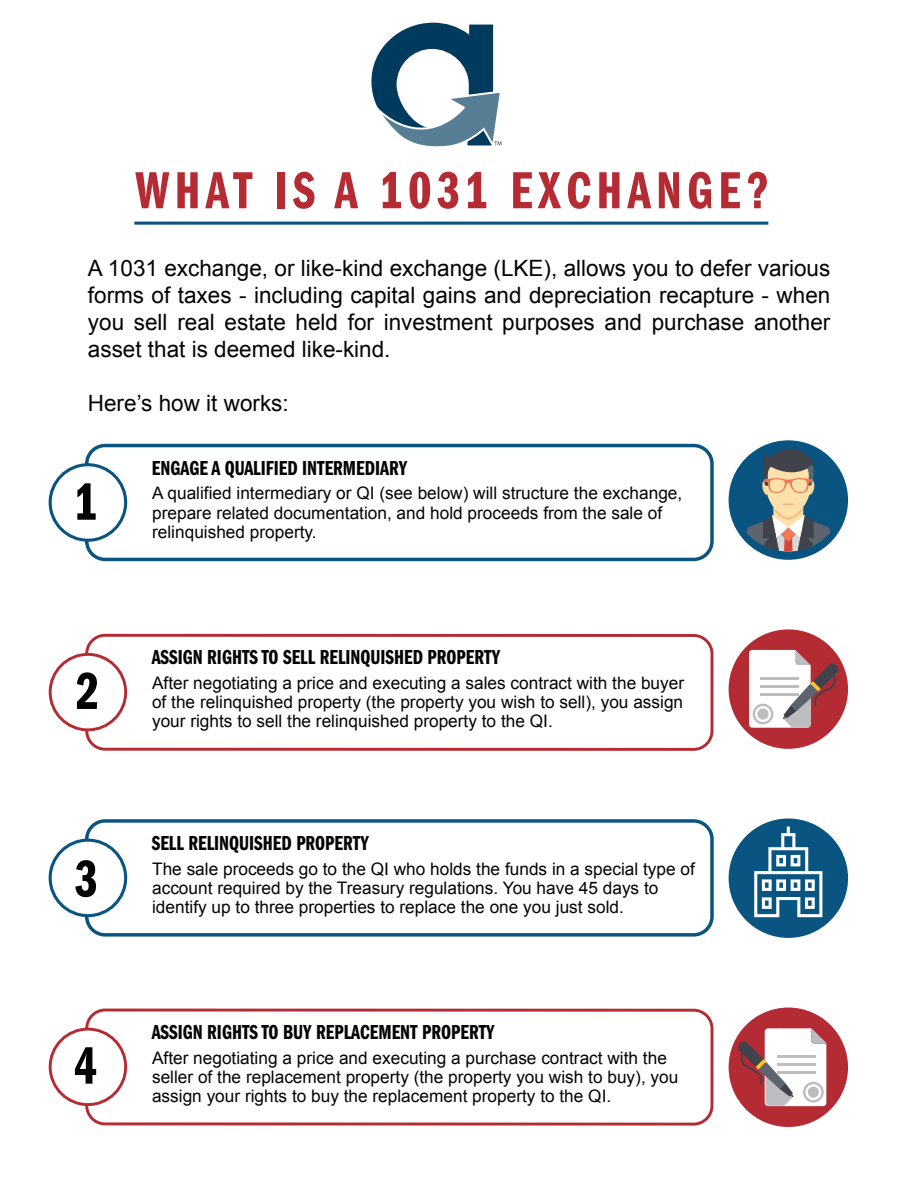
<style>
.page{position:relative;width:918px;height:1188px;background:#fff}
.page>*{position:absolute;margin:0;border:0;box-sizing:border-box;transform-origin:0 0}
.t1{font:54px "Franklin Gothic LT Pro Dm Cm";letter-spacing:.1em;color:#b42b33}
.t2{font:54px "Franklin Gothic LT Pro Dm Cm";color:#040503}
.t3{font:22.5px/27px "Arial";color:#040503;text-align:justify}
.t4{font:21px "Franklin Gothic LT Pro Dm Cm";color:#040503}
.t5{font:17.25px/19px "Arial";color:#040503}
</style>
<div class="page">
<hr style="left:134px;top:222px;width:634px;height:3px;background:#095480">
<div style="left:85px;top:444px;width:629px;height:117px;border:3px solid #095480;border-radius:18px"></div>
<div style="left:50px;top:465px;width:76px;height:75px;background:#fff;border-radius:50%"></div>
<div style="left:49px;top:463px;width:78px;height:79px;border:3px solid #095480;border-radius:50%"></div>
<div style="left:729px;top:440px;width:119px;height:120px;background:#095480;border-radius:50%"></div>
<svg style="left:746px;top:440px;width:84px;height:112px"></svg>
<div style="left:729px;top:629px;width:119px;height:120px;background:#b42b33;border-radius:50%"></div>
<svg style="left:749px;top:650px;width:90px;height:78px"></svg>
<div style="left:753px;top:704px;width:20px;height:20px;background:#bcbdc0;border-radius:50%"></div>
<svg style="left:755px;top:706px;width:16px;height:16px"></svg>
<div style="left:757px;top:708px;width:12px;height:12px;background:#bcbdc0;border-radius:50%"></div>
<div style="left:85px;top:634px;width:628px;height:117px;border:3px solid #b42b33;border-radius:18px"></div>
<div style="left:50px;top:654px;width:76px;height:76px;background:#fff;border-radius:50%"></div>
<div style="left:49px;top:653px;width:78px;height:78px;border:3px solid #b42b33;border-radius:50%"></div>
<div style="left:729px;top:818px;width:119px;height:120px;background:#095480;border-radius:50%"></div>
<svg style="left:754px;top:827px;width:68px;height:90px"></svg>
<div style="left:85px;top:819px;width:629px;height:118px;border:3px solid #095480;border-radius:18px"></div>
<div style="left:50px;top:840px;width:76px;height:76px;background:#fff;border-radius:50%"></div>
<div style="left:49px;top:839px;width:78px;height:78px;border:3px solid #095480;border-radius:50%"></div>
<div style="left:729px;top:1008px;width:119px;height:119px;background:#b42b33;border-radius:50%"></div>
<svg style="left:738px;top:1028px;width:89px;height:78px"></svg>
<svg style="left:803px;top:1082px;width:21px;height:21px"></svg>
<svg style="left:805px;top:1084px;width:16px;height:16px"></svg>
<div style="left:808px;top:1087px;width:11px;height:11px;background:#bcbdc0;border-radius:50%"></div>
<div style="left:85px;top:1009px;width:628px;height:117px;border:3px solid #b42b33;border-radius:18px"></div>
<div style="left:50px;top:1029px;width:76px;height:76px;background:#fff;border-radius:50%"></div>
<div style="left:49px;top:1028px;width:78px;height:78px;border:3px solid #b42b33;border-radius:50%"></div>
<svg style="left:371px;top:23px;width:131px;height:124px"></svg>
<h1 class="t1" style="left:135px;top:161px;width:635px">WHAT IS A 1031 EXCHANGE?</h1>
<p class="t3" style="left:88px;top:255px;width:744px">A 1031 exchange, or like-kind exchange (LKE), allows you to defer various forms of taxes - including capital gains and depreciation recapture - when you sell real estate held for investment purposes and purchase another asset that is deemed like-kind.</p>
<h2 class="t3" style="left:88px;top:390px;width:202px">Here’s how it works:</h2>
<p class="t4" style="left:152px;top:456px;width:257px">ENGAGE A QUALIFIED INTERMEDIARY</p>
<h1 class="t2" style="left:75px;top:472px;width:25px">1</h1>
<p class="t5" style="left:152px;top:484px;width:532px">A qualified intermediary or QI (see below) will structure the exchange, prepare related documentation, and hold proceeds from the sale of relinquished property.</p>
<p class="t4" style="left:152px;top:646px;width:350px">ASSIGN RIGHTS TO SELL RELINQUISHED PROPERTY</p>
<h1 class="t2" style="left:76px;top:661px;width:25px">2</h1>
<p class="t5" style="left:152px;top:674px;width:534px;text-align:justify">After negotiating a price and executing a sales contract with the buyer of the relinquished property (the property you wish to sell), you assign your rights to sell the relinquished property to the QI.</p>
<p class="t4" style="left:152px;top:832px;width:219px">SELL RELINQUISHED PROPERTY</p>
<h1 class="t2" style="left:75px;top:849px;width:25px">3</h1>
<p class="t5" style="left:152px;top:859px;width:544px">The sale proceeds go to the QI who holds the funds in a special type of account required by the Treasury regulations. You have 45 days to identify up to three properties to replace the one you just sold.</p>
<p class="t4" style="left:152px;top:1021px;width:345px">ASSIGN RIGHTS TO BUY REPLACEMENT PROPERTY</p>
<h1 class="t2" style="left:74px;top:1036px;width:25px">4</h1>
<p class="t5" style="left:152px;top:1048px;width:528px">After negotiating a price and executing a purchase contract with the seller of the replacement property (the property you wish to buy), you assign your rights to buy the replacement property to the QI.</p>
</div>
